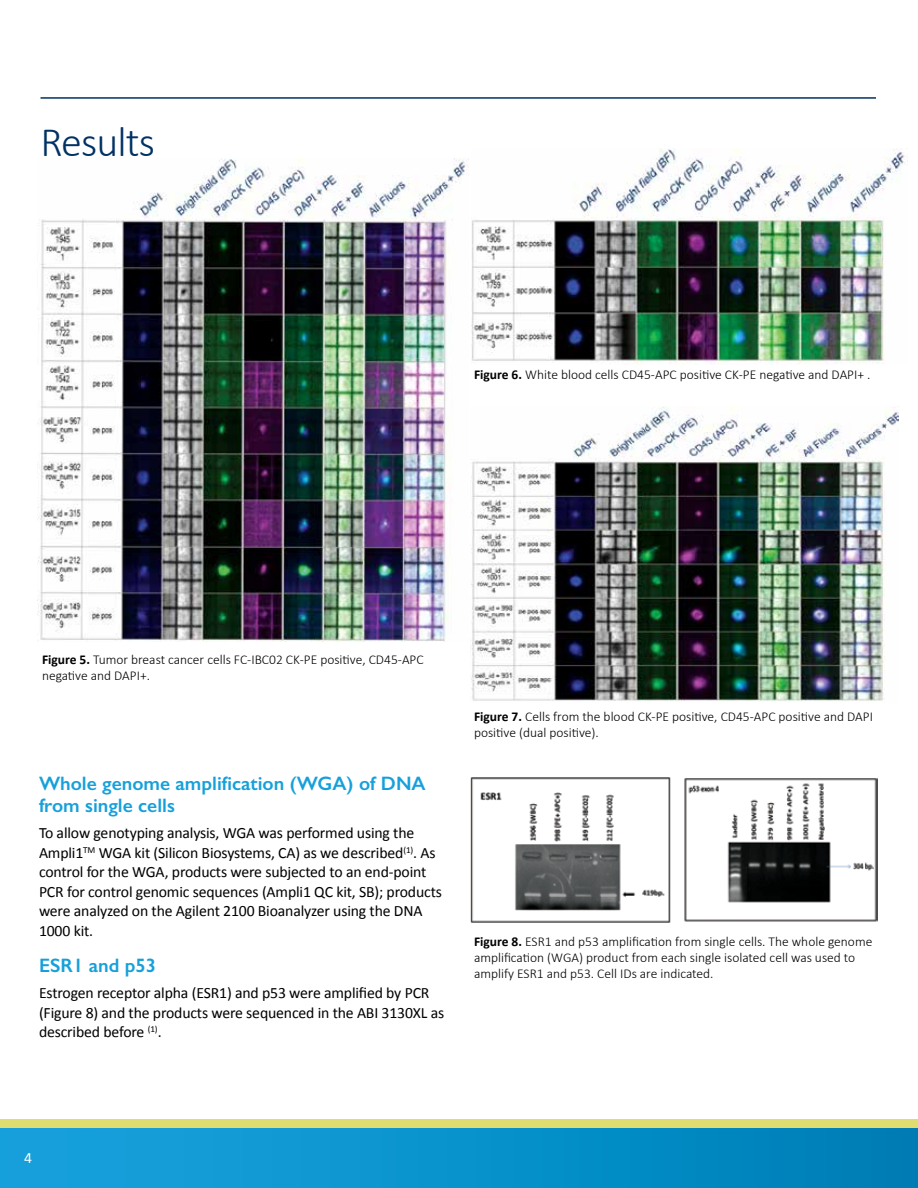
<style>
.page{position:relative;width:918px;height:1188px;background:#fff}
.page>*{position:absolute;margin:0;border:0;box-sizing:border-box;transform-origin:0 0}
.t1{font:300 42px "Calibri";letter-spacing:-.02em;color:#003263}
.t2{font:600 19.5px/22.5px "Gill Sans";color:#16a0db}
.t3{font:15.75px/19.5px "Calibri";letter-spacing:-.01em;color:#000}
.t4{font:15.75px "Calibri";color:#fff}
.t5{font:300 13.5px/16.2px "Calibri";color:#000}
.s1{font-weight:700}
</style>
<div class="page">
<div style="left:0;top:1128px;width:918px;height:60px;background:linear-gradient(to right,#18a4df,#007eb7)"></div>
<div style="left:0;top:1119px;width:918px;height:9px;background:#dfdd70"></div>
<hr style="left:40px;top:97px;width:836px;height:2px;background:#003263">
<img style="left:38px;top:158px;width:431px;height:483px">
<img style="left:471px;top:148px;width:437px;height:217px">
<img style="left:470px;top:407px;width:428px;height:294px">
<img style="left:470px;top:777px;width:408px;height:146px">
<h1 class="t1" style="left:40px;top:116px;width:116px">Results</h1>
<p class="t5" style="left:474px;top:366px;width:398px"><span class="s1">Figure 6.</span> White blood cells CD45-APC positive CK-PE negative and DAPI+ .</p>
<p class="t5" style="left:42px;top:651px;width:383px"><span class="s1">Figure 5.</span> Tumor breast cancer cells FC-IBC02 CK-PE positive, CD45-APC negative and DAPI+.</p>
<p class="t2" style="left:39px;top:772px;width:388px">Whole genome amplification (WGA) of DNA from single cells</p>
<p class="t3" style="left:39px;top:823px;width:404px">To allow genotyping analysis, WGA was performed using the Ampli1<sup>TM</sup> WGA kit (Silicon Biosystems, CA) as we described<sup>(1)</sup>. As control for the WGA, products were subjected to an end-point PCR for control genomic sequences (Ampli1 QC kit, SB); products were analyzed on the Agilent 2100 Bioanalyzer using the DNA 1000 kit.</p>
<p class="t2" style="left:39px;top:954px;width:119px">ESR1 and p53</p>
<p class="t3" style="left:39px;top:983px;width:407px">Estrogen receptor alpha (ESR1) and p53 were amplified by PCR (Figure 8) and the products were sequenced in the ABI 3130XL as described before <sup>(1)</sup>.</p>
<p class="t5" style="left:474px;top:708px;width:400px"><span class="s1">Figure 7.</span> Cells from the blood CK-PE positive, CD45-APC positive and DAPI positive (dual positive).</p>
<p class="t5" style="left:474px;top:933px;width:400px"><span class="s1">Figure 8.</span> ESR1 and p53 amplification from single cells. The whole genome amplification (WGA) product from each single isolated cell was used to amplify ESR1 and p53. Cell IDs are indicated.</p>
<p class="t4" style="left:24px;top:1147px;width:9px">4</p>
</div>
